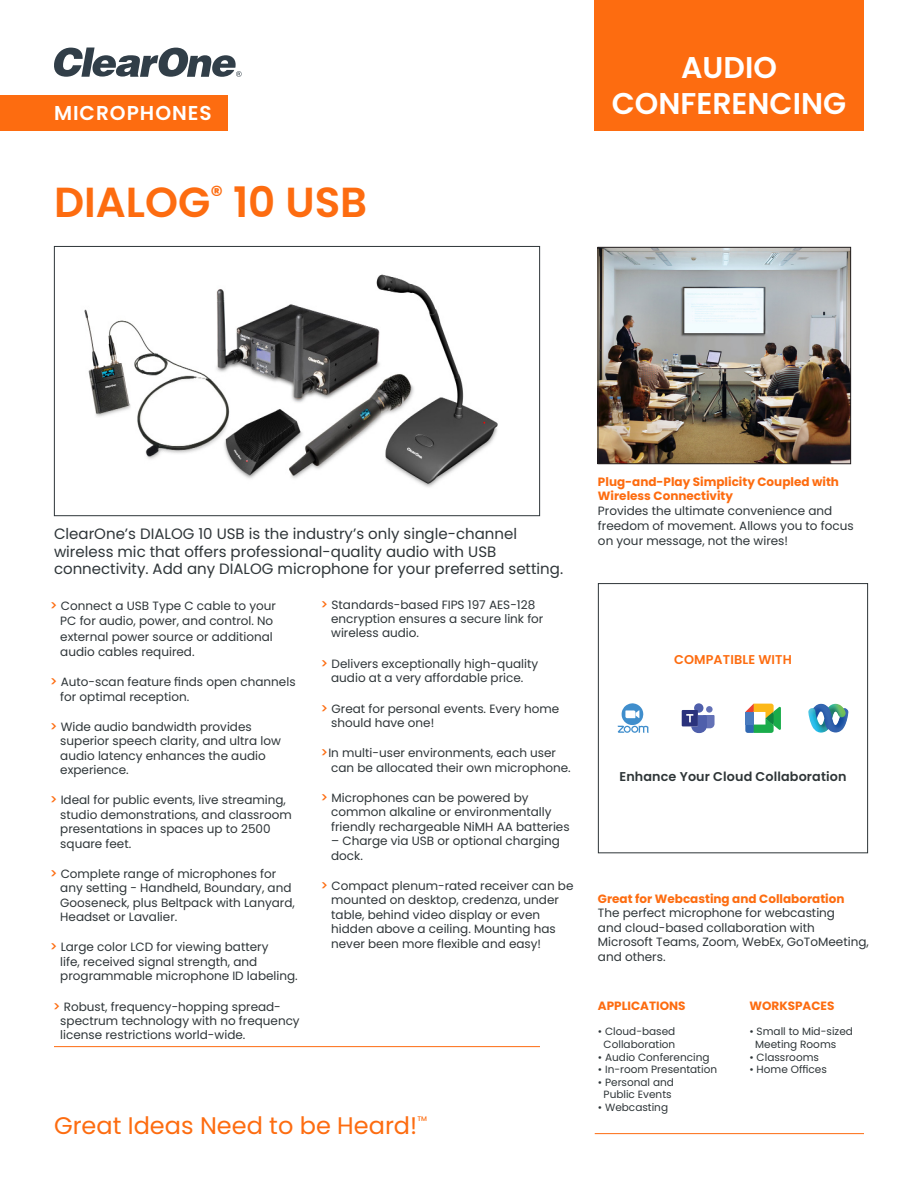
<style>
.page{position:relative;width:918px;height:1188px;background:#fff}
.page>*{position:absolute;margin:0;border:0;box-sizing:border-box;transform-origin:0 0}
.t1{font:600 42px "Poppins";color:#fd6c10}
.t2{font:600 30px/36px "Poppins";color:#fff;text-align:center}
.t3{font:24px "Poppins";color:#fd6c10}
.t4{font:600 20.1px "Poppins";letter-spacing:.05em;color:#fff}
.t5{font:15px/17.2px "Poppins";color:#2e3538}
.t6{font:600 12.75px "Poppins";letter-spacing:.01em;color:#2e3537}
.t7{font:600 12.75px "Poppins";letter-spacing:.01em;color:#fd6c10}
.t8{font:12px/14.4px "Poppins";color:#2e3538}
.t9{font:700 12px/14.4px "Poppins";color:#fd6c10}
.t10{font:10.5px/12.6px "Poppins";color:#2e3538;text-align:center}
.t11{font:500 6.6px "Poppins";color:#fd6c10}
.s1{font-weight:500;font-size:13.2px;color:#fd6c10}
</style>
<div class="page">
<hr style="left:595px;top:1133px;width:269px;height:1px;background:#fd6c10">
<img style="left:600px;top:249px;width:249px;height:213px">
<div style="left:598px;top:247px;width:253px;height:217px;border:1px solid #231f20"></div>
<div style="left:0;top:95px;width:228px;height:35px;background:#fd6c10"></div>
<svg style="left:54px;top:48px;width:188px;height:29px"></svg>
<div style="left:594px;top:0;width:270px;height:130px;background:#fd6c10"></div>
<img style="left:84px;top:274px;width:414px;height:213px">
<div style="left:54px;top:246px;width:486px;height:270px;border:1px solid #2e3538"></div>
<hr style="left:54px;top:1046px;width:486px;height:1px;background:#fd6c10">
<div style="left:598px;top:583px;width:270px;height:270px;border:1px solid #2e3538"></div>
<svg style="left:618px;top:703px;width:30px;height:30px"></svg>
<div style="left:706px;top:706px;width:7px;height:7px;background:#6371b6;border-radius:50%"></div>
<div style="left:694px;top:703px;width:9px;height:10px;background:#4f5fab;border-radius:50%"></div>
<svg style="left:682px;top:710px;width:33px;height:23px"></svg>
<svg style="left:746px;top:704px;width:35px;height:29px"></svg>
<img style="left:808px;top:704px;width:40px;height:29px">
<p class="t4" style="left:54px;top:101px;width:159px">MICROPHONES</p>
<p class="t1" style="left:54px;top:178px;width:315px">DIALOG<sup>®</sup> 10 USB</p>
<p class="t2" style="left:612px;top:50px;width:236px">AUDIO<br>CONFERENCING</p>
<p class="t9" style="left:598px;top:475px;width:243px">Plug-and-Play Simplicity Coupled with<br>Wireless Connectivity</p>
<p class="t8" style="left:598px;top:504px;width:257px;line-height:15px">Provides the ultimate convenience and freedom of movement. Allows you to focus</p>
<p class="t5" style="left:54px;top:526px;width:465px">ClearOne’s DIALOG 10 USB is the industry’s only single-channel</p>
<p class="t8" style="left:598px;top:533px;width:192px">on your message, not the wires!</p>
<p class="t5" style="left:54px;top:543px;width:511px">wireless mic that offers professional-quality audio with USB connectivity. Add any DIALOG microphone for your preferred setting.</p>
<p class="t8" style="left:60px;top:597px;width:217px;line-height:15.9px;text-indent:-11px"><span class="s1">&gt;</span> Connect a USB Type C cable to your<br>PC for audio, power, and control. No external power source or additional</p>
<p class="t8" style="left:60px;top:644px;width:136px">audio cables required.</p>
<p class="t8" style="left:60px;top:675px;width:237px;text-indent:-11px"><span class="s1">&gt;</span> Auto-scan feature finds open channels for optimal reception.</p>
<p class="t8" style="left:60px;top:720px;width:222px;text-indent:-11px"><span class="s1">&gt;</span> Wide audio bandwidth provides superior speech clarity, and ultra low audio latency enhances the audio experience.</p>
<p class="t8" style="left:60px;top:793px;width:233px;text-indent:-11px"><span class="s1">&gt;</span> Ideal for public events, live streaming, studio demonstrations, and classroom presentations in spaces up to 2500 square feet.</p>
<p class="t8" style="left:60px;top:867px;width:236px;text-indent:-11px"><span class="s1">&gt;</span> Complete range of microphones for any setting - Handheld, Boundary, and Gooseneck, plus Beltpack with Lanyard, Headset or Lavalier.</p>
<p class="t8" style="left:60px;top:940px;width:239px;text-indent:-11px"><span class="s1">&gt;</span> Large color LCD for viewing battery<br>life, received signal strength, and programmable microphone ID labeling.</p>
<p class="t8" style="left:60px;top:999px;width:241px;text-indent:-7px"><span class="s1">&gt;</span> Robust, frequency-hopping spread&shy;spectrum technology with no frequency license restrictions world-wide.</p>
<p class="t8" style="left:331px;top:597px;width:214px;text-indent:-11px"><span class="s1">&gt;</span> Standards-based FIPS 197 AES-128 encryption ensures a secure link for wireless audio.</p>
<p class="t8" style="left:321px;top:656px;width:219px;text-align:center"><span class="s1">&gt;</span> Delivers exceptionally high-quality audio at a very affordable price.</p>
<p class="t8" style="left:331px;top:701px;width:230px;text-indent:-11px"><span class="s1">&gt;</span> Great for personal events. Every home should have one!</p>
<p class="t8" style="left:331px;top:746px;width:241px;text-indent:-11px"><span class="s1">&gt;</span>In multi-user environments, each user can be allocated their own microphone.</p>
<p class="t8" style="left:331px;top:791px;width:240px;text-indent:-11px"><span class="s1">&gt;</span> Microphones can be powered by common alkaline or environmentally friendly rechargeable NiMH AA batteries</p>
<p class="t8" style="left:331px;top:834px;width:230px">– Charge via USB or optional charging dock.</p>
<p class="t8" style="left:331px;top:879px;width:244px;text-indent:-11px"><span class="s1">&gt;</span> Compact plenum-rated receiver can be mounted on desktop, credenza, under table, behind video display or even hidden above a ceiling. Mounting has never been more flexible and easy!</p>
<p class="t3" style="left:54px;top:1112px;width:365px">Great Ideas Need to be Heard!</p>
<p class="t11" style="left:417px;top:1115px;width:11px">TM</p>
<p class="t7" style="left:674px;top:652px;width:119px">COMPATIBLE WITH</p>
<p class="t6" style="left:620px;top:769px;width:228px">Enhance Your Cloud Collaboration</p>
<p class="t9" style="left:598px;top:892px;width:248px">Great for Webcasting and Collaboration</p>
<p class="t8" style="left:598px;top:906px;width:239px">The perfect microphone for webcasting</p>
<p class="t8" style="left:598px;top:920px;width:272px">and cloud-based collaboration with<br>Microsoft Teams, Zoom, WebEx, GoToMeeting, and others.</p>
<p class="t9" style="left:598px;top:999px;width:89px">APPLICATIONS</p>
<p class="t10" style="left:598px;top:1025px;width:79px">• Cloud-based<br>Collaboration</p>
<p class="t10" style="left:598px;top:1051px;width:113px">• Audio Conferencing</p>
<p class="t10" style="left:598px;top:1063px;width:121px">• In-room Presentation</p>
<p class="t10" style="left:598px;top:1076px;width:77px">• Personal and<br>Public Events</p>
<p class="t10" style="left:598px;top:1101px;width:72px">• Webcasting</p>
<p class="t9" style="left:750px;top:999px;width:86px">WORKSPACES</p>
<p class="t10" style="left:755px;top:1025px;width:99px;text-align:left;text-indent:-6px">• Small to Mid-sized<br>Meeting Rooms</p>
<p class="t10" style="left:750px;top:1051px;width:71px">• Classrooms</p>
<p class="t10" style="left:750px;top:1063px;width:79px">• Home Offices</p>
</div>
